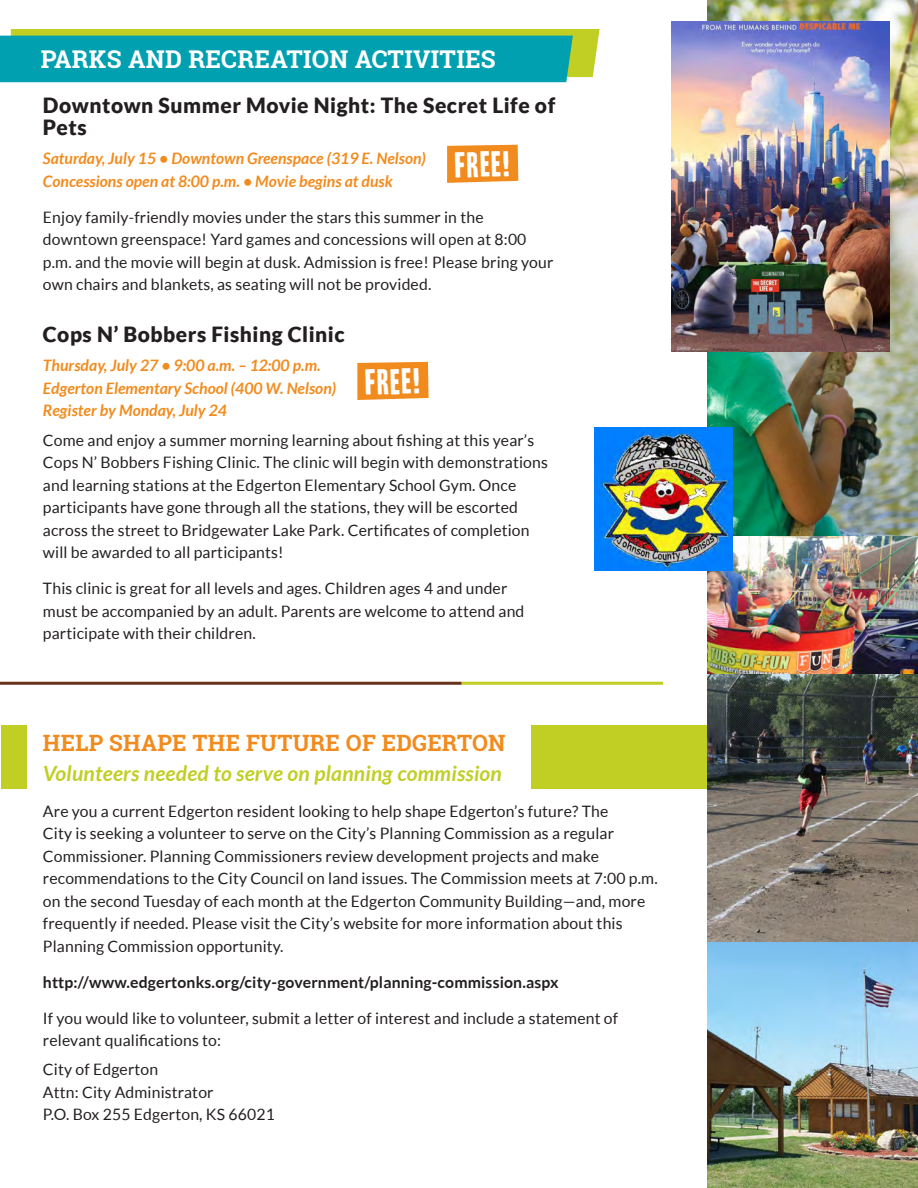
<style>
.page{position:relative;width:918px;height:1188px;background:#fff}
.page>*{position:absolute;margin:0;border:0;box-sizing:border-box;transform-origin:0 0}
.t1{font:30.45px "Headline One HPLHS";color:#fff}
.t2{font:700 24.45px "Roboto Slab";letter-spacing:.01em;color:#fff}
.t3{font:700 22.5px "Roboto Slab";letter-spacing:.01em;color:#f28b1d}
.t4{font:900 21px/22.5px "Lato";letter-spacing:.025em;color:#231f20}
.t5{font:italic 700 21px "Lato";letter-spacing:.01em;color:#c1ce23}
.t6{font:15.75px/22.5px "Lato";letter-spacing:.01em;color:#231f20}
.t7{font:italic 700 15.75px/22.5px "Lato";color:#f28b1d}
.t8{font:700 15.75px "Lato";letter-spacing:.01em;color:#231f20}
</style>
<div class="page">
<div style="left:1px;top:725px;width:26px;height:64px;background:#c1ce23"></div>
<div style="left:531px;top:725px;width:387px;height:64px;background:#c1ce23"></div>
<hr style="left:462px;top:682px;width:201px;height:3px;background:#c1ce23">
<hr style="left:0;top:682px;width:462px;height:3px;background:#68311e">
<img style="left:707px;top:942px;width:211px;height:246px">
<img style="left:707px;top:0;width:211px;height:942px">
<svg style="left:0;top:29px;width:600px;height:53px;background:#21a89b"></svg>
<img style="left:672px;top:21px;width:217px;height:330px">
<img style="left:594px;top:428px;width:138px;height:143px">
<svg style="left:357px;top:362px;width:72px;height:38px;background:#f29028"></svg>
<svg style="left:447px;top:145px;width:71px;height:38px;background:#f28f26"></svg>
<p class="t2" style="left:41px;top:43px;width:456px">PARKS AND RECREATION ACTIVITIES</p>
<p class="t4" style="left:43px;top:93px;width:514px">Downtown Summer Movie Night: The Secret Life of<br>Pets</p>
<p class="t7" style="left:43px;top:148px;width:384px">Saturday, July 15 • Downtown Greenspace (319 E. Nelson)<br>Concessions open at 8:00 p.m. • Movie begins at dusk</p>
<p class="t6" style="left:43px;top:206px;width:512px">Enjoy family-friendly movies under the stars this summer in the downtown greenspace! Yard games and concessions will open at 8:00 p.m. and the movie will begin at dusk. Admission is free! Please bring your own chairs and blankets, as seating will not be provided.</p>
<p class="t4" style="left:43px;top:323px;width:303px">Cops N’ Bobbers Fishing Clinic</p>
<p class="t7" style="left:43px;top:355px;width:295px">Thursday, July 27 • 9:00 a.m. – 12:00 p.m.<br>Edgerton Elementary School (400 W. Nelson)</p>
<p class="t7" style="left:43px;top:400px;width:186px">Register by Monday, July 24</p>
<p class="t6" style="left:43px;top:429px;width:506px">Come and enjoy a summer morning learning about fishing at this year’s Cops N’ Bobbers Fishing Clinic. The clinic will begin with demonstrations and learning stations at the Edgerton Elementary School Gym. Once participants have gone through all the stations, they will be escorted across the street to Bridgewater Lake Park. Certificates of completion will be awarded to all participants!</p>
<p class="t6" style="left:43px;top:577px;width:483px">This clinic is great for all levels and ages. Children ages 4 and under must be accompanied by an adult. Parents are welcome to attend and participate with their children.</p>
<p class="t1" style="left:455px;top:150px;width:57px;rotate:-1deg">FREE!</p>
<p class="t1" style="left:366px;top:367px;width:57px;rotate:-1deg">FREE!</p>
<p class="t3" style="left:43px;top:728px;width:464px">HELP SHAPE THE FUTURE OF EDGERTON</p>
<p class="t5" style="left:43px;top:761px;width:460px">Volunteers needed to serve on planning commission</p>
<p class="t6" style="left:43px;top:800px;width:616px">Are you a current Edgerton resident looking to help shape Edgerton’s future? The<br>City is seeking a volunteer to serve on the City’s Planning Commission as a regular Commissioner. Planning Commissioners review development projects and make recommendations to the City Council on land issues. The Commission meets at 7:00 p.m. on the second Tuesday of each month at the Edgerton Community Building—and, more frequently if needed. Please visit the City’s website for more information about this Planning Commission opportunity.</p>
<p class="t8" style="left:43px;top:973px;width:517px">http://www.edgertonks.org/city-government/planning-commission.aspx</p>
<p class="t6" style="left:43px;top:1007px;width:577px">If you would like to volunteer, submit a letter of interest and include a statement of relevant qualifications to:</p>
<p class="t6" style="left:43px;top:1058px;width:117px">City of Edgerton</p>
<p class="t6" style="left:43px;top:1081px;width:172px">Attn: City Administrator</p>
<p class="t6" style="left:43px;top:1103px;width:233px">P.O. Box 255 Edgerton, KS 66021</p>
</div>
